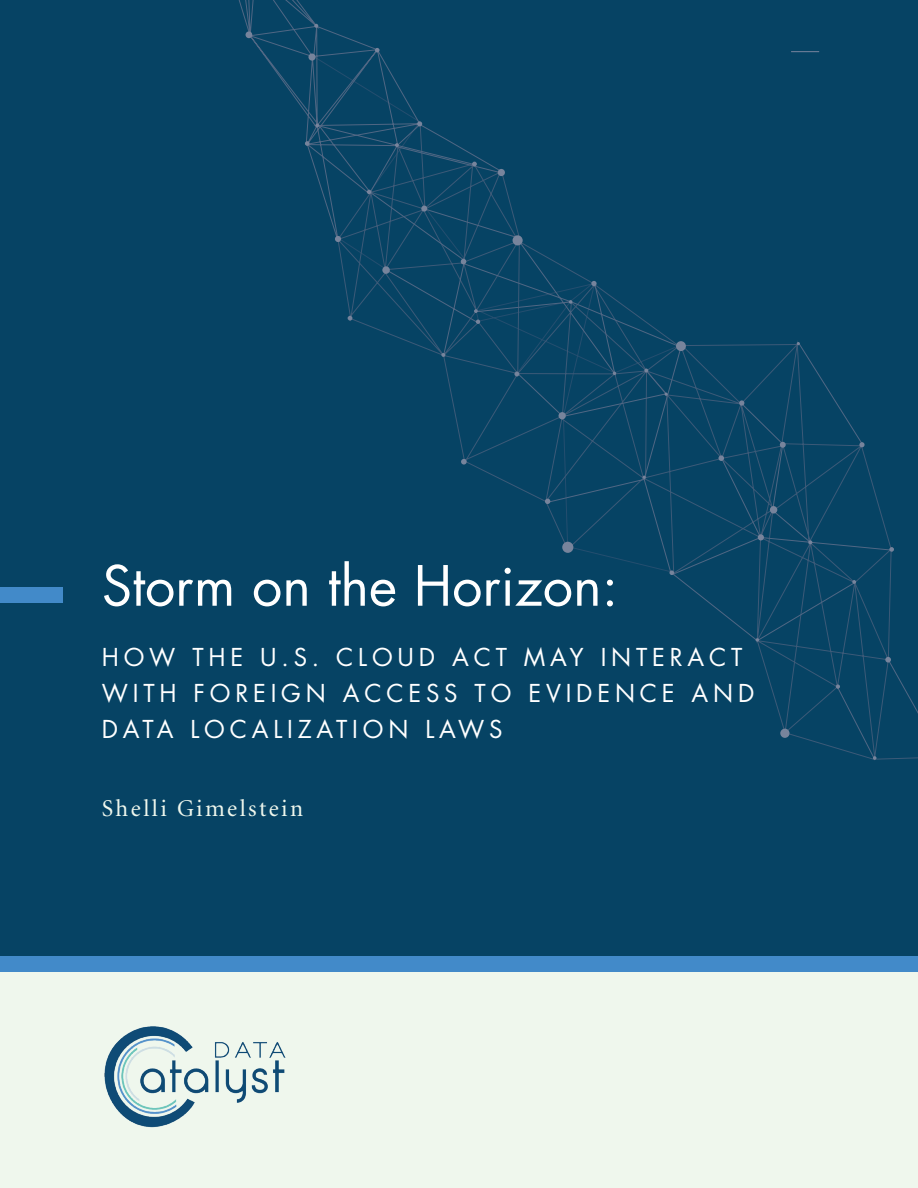
<style>
.page{position:relative;width:918px;height:1188px;background:#064364}
.page>*{position:absolute;margin:0;border:0;box-sizing:border-box;transform-origin:0 0}
.Cover_Title_2_smalle{font:54px "Futura";color:#fff}
.Cover_Style_1{font:24px/36px "Futura";letter-spacing:.2em;color:#fff}
.Cover_Style_2{font:24px "Minion";letter-spacing:.1em;color:#eff7ed}
</style>
<div class="page">
<div style="left:0;top:972px;width:918px;height:216px;background:#eff7ed"></div>
<div style="left:0;top:957px;width:918px;height:15px;background:#428ac9"></div>
<svg style="left:238px;top:0;width:680px;height:760px"></svg>
<svg style="left:375px;top:48px;width:5px;height:4px"></svg>
<svg style="left:314px;top:24px;width:4px;height:4px"></svg>
<div style="left:308px;top:54px;width:8px;height:7px;background:#77849c;border-radius:50%"></div>
<div style="left:246px;top:31px;width:6px;height:7px;background:#77849c;border-radius:50%"></div>
<svg style="left:395px;top:143px;width:4px;height:4px"></svg>
<svg style="left:417px;top:121px;width:5px;height:5px"></svg>
<svg style="left:315px;top:124px;width:4px;height:3px"></svg>
<svg style="left:305px;top:141px;width:5px;height:5px"></svg>
<svg style="left:367px;top:190px;width:4px;height:4px"></svg>
<div style="left:498px;top:169px;width:7px;height:7px;background:#77849c;border-radius:50%"></div>
<svg style="left:472px;top:162px;width:5px;height:4px"></svg>
<svg style="left:421px;top:206px;width:6px;height:6px"></svg>
<svg style="left:461px;top:259px;width:5px;height:5px"></svg>
<div style="left:513px;top:235px;width:10px;height:10px;background:#77849c;border-radius:50%"></div>
<svg style="left:476px;top:320px;width:4px;height:4px"></svg>
<svg style="left:474px;top:309px;width:4px;height:4px"></svg>
<svg style="left:441px;top:353px;width:4px;height:4px"></svg>
<div style="left:382px;top:266px;width:8px;height:8px;background:#77849c;border-radius:50%"></div>
<svg style="left:348px;top:316px;width:4px;height:5px"></svg>
<svg style="left:335px;top:236px;width:6px;height:6px"></svg>
<svg style="left:591px;top:281px;width:6px;height:5px"></svg>
<svg style="left:569px;top:300px;width:3px;height:4px"></svg>
<svg style="left:514px;top:372px;width:5px;height:4px"></svg>
<svg style="left:461px;top:459px;width:6px;height:6px"></svg>
<div style="left:559px;top:412px;width:7px;height:7px;background:#77849c;border-radius:50%"></div>
<svg style="left:545px;top:499px;width:5px;height:5px"></svg>
<div style="left:562px;top:542px;width:11px;height:11px;background:#77849c;border-radius:50%"></div>
<div style="left:676px;top:341px;width:10px;height:10px;background:#77849c;border-radius:50%"></div>
<svg style="left:644px;top:369px;width:4px;height:3px"></svg>
<svg style="left:739px;top:400px;width:5px;height:6px"></svg>
<svg style="left:718px;top:455px;width:6px;height:6px"></svg>
<svg style="left:780px;top:442px;width:6px;height:6px"></svg>
<svg style="left:859px;top:442px;width:6px;height:5px"></svg>
<div style="left:770px;top:506px;width:7px;height:8px;background:#77849c;border-radius:50%"></div>
<svg style="left:758px;top:534px;width:6px;height:6px"></svg>
<svg style="left:808px;top:540px;width:4px;height:4px"></svg>
<svg style="left:889px;top:547px;width:5px;height:5px"></svg>
<svg style="left:852px;top:580px;width:4px;height:4px"></svg>
<svg style="left:885px;top:657px;width:6px;height:6px"></svg>
<svg style="left:836px;top:684px;width:4px;height:5px"></svg>
<svg style="left:873px;top:756px;width:4px;height:4px"></svg>
<div style="left:780px;top:729px;width:10px;height:9px;background:#77849c;border-radius:50%"></div>
<svg style="left:756px;top:638px;width:3px;height:4px"></svg>
<svg style="left:669px;top:570px;width:5px;height:5px"></svg>
<img style="left:104px;top:1026px;width:182px;height:102px">
<div style="left:0;top:588px;width:63px;height:15px;background:#428ac9"></div>
<p class="Cover_Title_2_smalle" style="left:102px;top:551px;width:518px">Storm on the Horizon:</p>
<p class="Cover_Style_1" style="left:102px;top:639px;width:654px">HOW THE U.S. CLOUD ACT MAY INTERACT<br>WITH FOREIGN ACCESS TO EVIDENCE AND<br>DATA LOCALIZATION LAWS</p>
<p class="Cover_Style_2" style="left:102px;top:797px;width:203px">Shelli Gimelstein</p>
</div>
